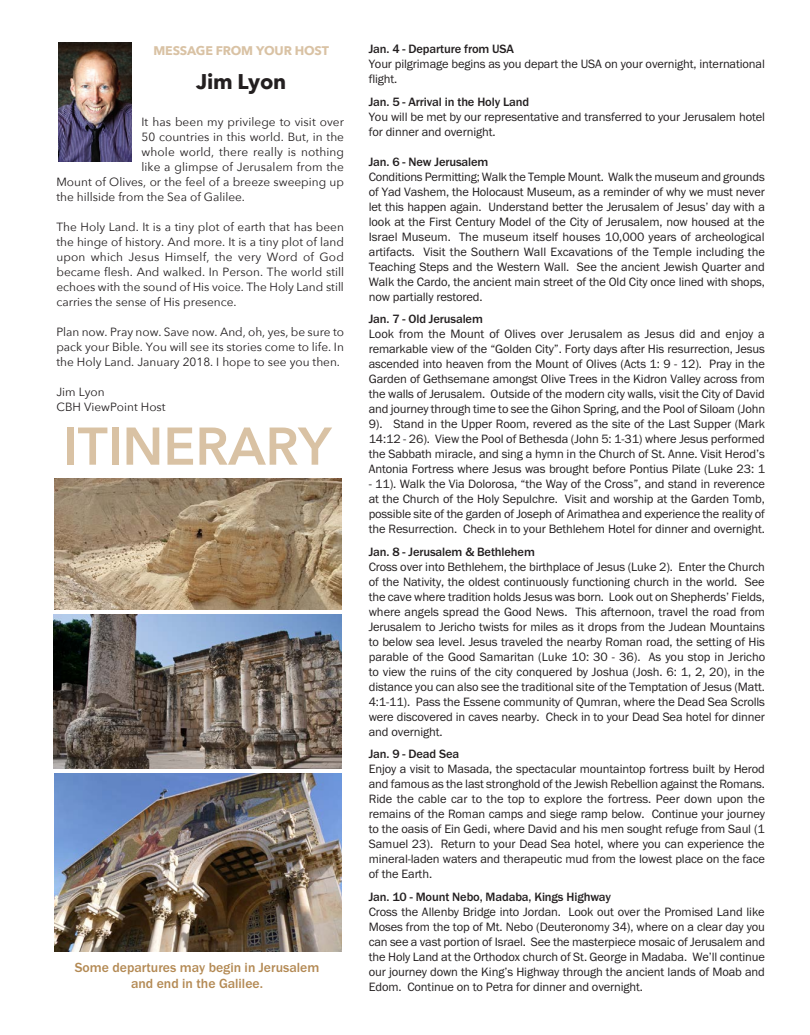
<style>
.page{position:relative;width:810px;height:1035px;background:#fff}
.page>*{position:absolute;margin:0;border:0;box-sizing:border-box;transform-origin:0 0}
.t1{font:600 52.5px "Avenir Next";color:#d9c2a4}
.t2{font:700 21.25px "Avenir Next";letter-spacing:-.015em;color:#231f20}
.t3{font:500 13.75px/16.2px "Franklin Gothic URW";color:#b38953;text-align:center}
.t4{font:12.5px/15px "Franklin Gothic URW Boo";letter-spacing:-.01em;color:#231f20;text-align:justify}
.t5{font:500 12.5px "Franklin Gothic URW";letter-spacing:-.01em;color:#231f20}
.t6{font:700 12.5px "Avenir Next";letter-spacing:-.015em;color:#d9c2a4}
.t7{font:11.88px/15px "Avenir Next";color:#231f20;text-align:justify}
</style>
<div class="page">
<img style="left:58px;top:42px;width:74px;height:119px">
<img style="left:54px;top:614px;width:288px;height:155px">
<img style="left:54px;top:773px;width:288px;height:178px">
<img style="left:55px;top:478px;width:287px;height:132px">
<p class="t6" style="left:154px;top:40px;width:177px">MESSAGE FROM YOUR HOST</p>
<h2 class="t2" style="left:196px;top:63px;width:91px">Jim Lyon</h2>
<p class="t7" style="left:142px;top:114px;width:204px">It has been my privilege to visit over</p>
<p class="t7" style="left:142px;top:129px;width:204px">50 countries in this world. But, in the</p>
<p class="t7" style="left:142px;top:144px;width:204px">whole world, there really is nothing</p>
<p class="t7" style="left:142px;top:159px;width:204px">like a glimpse of Jerusalem from the</p>
<p class="t7" style="left:56px;top:174px;width:289px">Mount of Olives, or the feel of a breeze sweeping up</p>
<p class="t7" style="left:56px;top:189px;width:190px">the hillside from the Sea of Galilee.</p>
<p class="t7" style="left:56px;top:219px;width:289px">The Holy Land. It is a tiny plot of earth that has been the hinge of history. And more. It is a tiny plot of land upon which Jesus Himself, the very Word of God became flesh. And walked. In Person. The world still echoes with the sound of His voice. The Holy Land still carries the sense of His presence.</p>
<p class="t7" style="left:56px;top:324px;width:289px">Plan now. Pray now. Save now. And, oh, yes, be sure to pack your Bible. You will see its stories come to life. In the Holy Land. January 2018. I hope to see you then.</p>
<p class="t7" style="left:56px;top:384px;width:111px">Jim Lyon<br>CBH ViewPoint Host</p>
<h1 class="t1" style="left:63px;top:401px;width:270px">ITINERARY</h1>
<p class="t3" style="left:75px;top:959px;width:246px">Some departures may begin in Jerusalem and end in the Galilee.</p>
<p class="t5" style="left:369px;top:41px;width:147px">Jan. 4 - Departure from USA</p>
<p class="t4" style="left:369px;top:56px;width:398px">Your pilgrimage begins as you depart the USA on your overnight, international flight.</p>
<p class="t5" style="left:369px;top:94px;width:162px">Jan. 5 - Arrival in the Holy Land</p>
<p class="t4" style="left:369px;top:109px;width:398px">You will be met by our representative and transferred to your Jerusalem hotel for dinner and overnight.</p>
<p class="t5" style="left:369px;top:154px;width:121px">Jan. 6 - New Jerusalem</p>
<p class="t4" style="left:369px;top:169px;width:398px">Conditions Permitting; Walk the Temple Mount. Walk the museum and grounds of Yad Vashem, the Holocaust Museum, as a reminder of why we must never let this happen again. Understand better the Jerusalem of Jesus’ day with a look at the First Century Model of the City of Jerusalem, now housed at the Israel Museum. The museum itself houses 10,000 years of archeological artifacts. Visit the Southern Wall Excavations of the Temple including the Teaching Steps and the Western Wall. See the ancient Jewish Quarter and Walk the Cardo, the ancient main street of the Old City once lined with shops, now partially restored.</p>
<p class="t5" style="left:369px;top:311px;width:116px">Jan. 7 - Old Jerusalem</p>
<p class="t4" style="left:369px;top:326px;width:398px">Look from the Mount of Olives over Jerusalem as Jesus did and enjoy a remarkable view of the “Golden City”. Forty days after His resurrection, Jesus ascended into heaven from the Mount of Olives (Acts 1: 9 - 12). Pray in the Garden of Gethsemane amongst Olive Trees in the Kidron Valley across from the walls of Jerusalem. Outside of the modern city walls, visit the City of David and journey through time to see the Gihon Spring, and the Pool of Siloam (John 9). Stand in the Upper Room, revered as the site of the Last Supper (Mark 14:12 - 26). View the Pool of Bethesda (John 5: 1-31) where Jesus performed the Sabbath miracle, and sing a hymn in the Church of St. Anne. Visit Herod’s Antonia Fortress where Jesus was brought before Pontius Pilate (Luke 23: 1</p>
<p class="t4" style="left:369px;top:476px;width:398px">- 11). Walk the Via Dolorosa, “the Way of the Cross”, and stand in reverence at the Church of the Holy Sepulchre. Visit and worship at the Garden Tomb, possible site of the garden of Joseph of Arimathea and experience the reality of the Resurrection. Check in to your Bethlehem Hotel for dinner and overnight.</p>
<p class="t5" style="left:369px;top:544px;width:168px">Jan. 8 - Jerusalem &amp; Bethlehem</p>
<p class="t4" style="left:369px;top:559px;width:398px">Cross over into Bethlehem, the birthplace of Jesus (Luke 2). Enter the Church of the Nativity, the oldest continuously functioning church in the world. See the cave where tradition holds Jesus was born. Look out on Shepherds’ Fields, where angels spread the Good News. This afternoon, travel the road from Jerusalem to Jericho twists for miles as it drops from the Judean Mountains to below sea level. Jesus traveled the nearby Roman road, the setting of His parable of the Good Samaritan (Luke 10: 30 - 36). As you stop in Jericho to view the ruins of the city conquered by Joshua (Josh. 6: 1, 2, 20), in the distance you can also see the traditional site of the Temptation of Jesus (Matt.<br>4:1-11). Pass the Essene community of Qumran, where the Dead Sea Scrolls were discovered in caves nearby. Check in to your Dead Sea hotel for dinner and overnight.</p>
<p class="t5" style="left:369px;top:746px;width:92px">Jan. 9 - Dead Sea</p>
<p class="t4" style="left:369px;top:761px;width:398px">Enjoy a visit to Masada, the spectacular mountaintop fortress built by Herod and famous as the last stronghold of the Jewish Rebellion against the Romans.<br>Ride the cable car to the top to explore the fortress. Peer down upon the remains of the Roman camps and siege ramp below. Continue your journey to the oasis of Ein Gedi, where David and his men sought refuge from Saul (1<br>Samuel 23). Return to your Dead Sea hotel, where you can experience the mineral-laden waters and therapeutic mud from the lowest place on the face of the Earth.</p>
<p class="t5" style="left:369px;top:889px;width:244px">Jan. 10 - Mount Nebo, Madaba, Kings Highway</p>
<p class="t4" style="left:369px;top:904px;width:398px">Cross the Allenby Bridge into Jordan. Look out over the Promised Land like Moses from the top of Mt. Nebo (Deuteronomy 34), where on a clear day you can see a vast portion of Israel. See the masterpiece mosaic of Jerusalem and the Holy Land at the Orthodox church of St. George in Madaba. We’ll continue our journey down the King’s Highway through the ancient lands of Moab and Edom. Continue on to Petra for dinner and overnight.</p>
</div>
